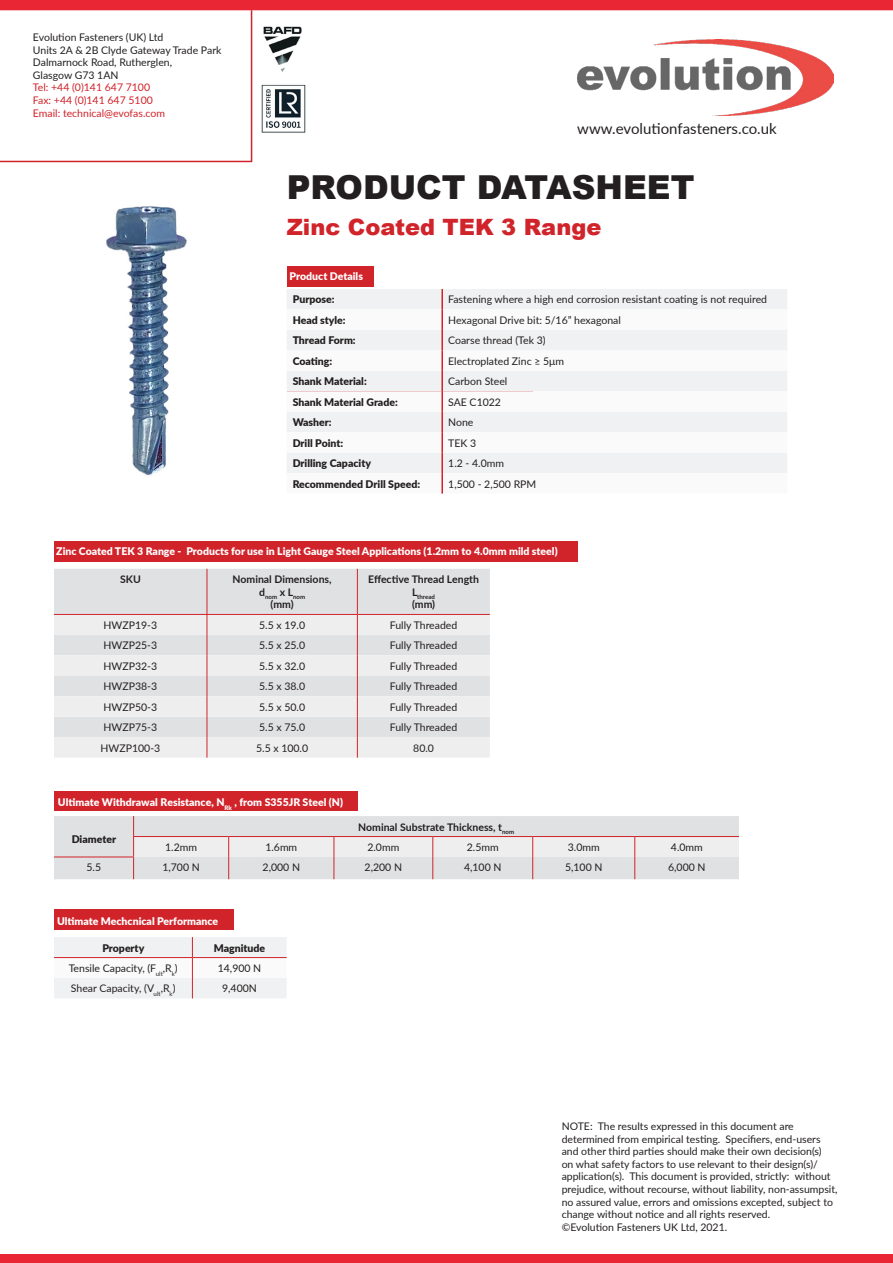
<style>
.page{position:relative;width:893px;height:1263px;background:#fff}
.page>*{position:absolute;margin:0;border:0;box-sizing:border-box;transform-origin:0 0}
.t1{font:900 33px "Arial";color:#231f20}
.t2{font:900 22.5px "Arial";color:#d1232a}
.t3{font:15px "Lato";color:#231f20}
.t4{font:10.5px/12.6px "Lato";color:#231f20}
.t5{font:900 10.5px "Lato";color:#fff}
.t6{font:900 10.5px "Lato";color:#231f20}
.t7{font:700 10.5px "Lato";color:#231f20}
.t8{font:10.5px "Lato";color:#d1232a}
.t9{font:700 6.15px "Lato";color:#231f20}
</style>
<div class="page">
<img style="left:106px;top:206px;width:182px;height:270px">
<div style="left:288px;top:266px;width:86px;height:21px;background:#d1232a"></div>
<div style="left:287px;top:289px;width:500px;height:20px;background:#f0f1f2"></div>
<svg style="left:287px;top:309px;width:500px;height:167px"></svg>
<hr style="left:441px;top:289px;width:2px;height:20px;background:#d1232a">
<hr style="left:441px;top:309px;width:2px;height:21px;background:#d1232a">
<hr style="left:441px;top:330px;width:2px;height:20px;background:#d1232a">
<hr style="left:441px;top:350px;width:2px;height:21px;background:#d1232a">
<hr style="left:441px;top:371px;width:2px;height:20px;background:#d1232a">
<hr style="left:441px;top:391px;width:2px;height:21px;background:#d1232a">
<hr style="left:441px;top:412px;width:2px;height:20px;background:#d1232a">
<hr style="left:441px;top:432px;width:2px;height:21px;background:#d1232a">
<hr style="left:441px;top:453px;width:2px;height:20px;background:#d1232a">
<hr style="left:441px;top:473px;width:2px;height:21px;background:#d1232a">
<div style="left:0;top:1254px;width:893px;height:9px;background:#e82634"></div>
<div style="left:54px;top:541px;width:523px;height:21px;background:#d1232a"></div>
<svg style="left:0;top:0;width:893px;height:163px"></svg>
<div style="left:54px;top:569px;width:436px;height:45px;background:#e0e1e3"></div>
<svg style="left:54px;top:615px;width:436px;height:143px;background:#e8e8e9"></svg>
<hr style="left:54px;top:614px;width:153px;height:1px;background:#d1232a">
<hr style="left:207px;top:614px;width:150px;height:1px;background:#d1232a">
<svg style="left:207px;top:615px;width:1px;height:143px"></svg>
<hr style="left:207px;top:569px;width:1px;height:45px;background:#d1232a">
<hr style="left:357px;top:569px;width:1px;height:45px;background:#d1232a">
<hr style="left:357px;top:614px;width:133px;height:1px;background:#d1232a">
<svg style="left:357px;top:615px;width:1px;height:143px"></svg>
<svg style="left:54px;top:816px;width:685px;height:63px;background:#e3e0e2"></svg>
<div style="left:54px;top:792px;width:303px;height:19px;background:#d1232a"></div>
<div style="left:54px;top:909px;width:179px;height:21px;background:#d1232a"></div>
<svg style="left:54px;top:937px;width:233px;height:61px"></svg>
<p class="t4" style="left:33px;top:30px;width:190px">Evolution Fasteners (UK) Ltd<br>Units 2A &amp; 2B Clyde Gateway Trade Park</p>
<p class="t4" style="left:33px;top:56px;width:141px">Dalmarnock Road, Rutherglen,</p>
<p class="t4" style="left:33px;top:68px;width:87px">Glasgow G73 1AN</p>
<p class="t8" style="left:33px;top:80px;width:119px">Tel: +44 (0)141 647 7100</p>
<p class="t8" style="left:33px;top:93px;width:121px">Fax: +44 (0)141 647 5100</p>
<p class="t8" style="left:33px;top:105px;width:134px">Email: technical@evofas.com</p>
<p class="t3" style="left:577px;top:118px;width:201px">www.evolutionfasteners.co.uk</p>
<p class="t1" style="left:287px;top:163px;width:409px">PRODUCT DATASHEET</p>
<p class="t2" style="left:287px;top:211px;width:316px">Zinc Coated TEK 3 Range</p>
<p class="t5" style="left:290px;top:268px;width:75px">Product Details</p>
<p class="t6" style="left:293px;top:292px;width:43px">Purpose:</p>
<p class="t4" style="left:448px;top:293px;width:320px">Fastening where a high end corrosion resistant coating is not required</p>
<p class="t6" style="left:293px;top:312px;width:55px">Head style:</p>
<p class="t4" style="left:448px;top:313px;width:174px">Hexagonal Drive bit: 5/16” hexagonal</p>
<p class="t6" style="left:293px;top:333px;width:65px">Thread Form:</p>
<p class="t4" style="left:448px;top:334px;width:99px">Coarse thread (Tek 3)</p>
<p class="t6" style="left:293px;top:353px;width:41px">Coating:</p>
<p class="t4" style="left:448px;top:354px;width:117px">Electroplated Zinc ≥ 5μm</p>
<p class="t6" style="left:293px;top:374px;width:76px">Shank Material:</p>
<p class="t4" style="left:448px;top:375px;width:61px">Carbon Steel</p>
<p class="t6" style="left:293px;top:394px;width:107px">Shank Material Grade:</p>
<p class="t4" style="left:448px;top:395px;width:54px">SAE C1022</p>
<p class="t6" style="left:293px;top:414px;width:41px">Washer:</p>
<p class="t4" style="left:448px;top:416px;width:27px">None</p>
<p class="t6" style="left:293px;top:435px;width:52px">Drill Point:</p>
<p class="t4" style="left:448px;top:436px;width:29px">TEK 3</p>
<p class="t6" style="left:293px;top:455px;width:80px">Drilling Capacity</p>
<p class="t4" style="left:448px;top:457px;width:57px">1.2 - 4.0mm</p>
<p class="t6" style="left:293px;top:476px;width:129px">Recommended Drill Speed:</p>
<p class="t4" style="left:448px;top:477px;width:90px">1,500 - 2,500 RPM</p>
<p class="t5" style="left:56px;top:543px;width:503px">Zinc Coated TEK 3 Range - Products for use in Light Gauge Steel Applications (1.2mm to 4.0mm mild steel)</p>
<p class="t7" style="left:120px;top:572px;width:22px">SKU</p>
<p class="t7" style="left:233px;top:572px;width:101px">Nominal Dimensions,</p>
<p class="t9" style="left:259px;top:593px;width:48px"><sup>d</sup>nom <sup>x</sup> <sup>L</sup>nom</p>
<p class="t7" style="left:271px;top:597px;width:25px">(mm)</p>
<p class="t7" style="left:368px;top:572px;width:112px">Effective Thread Length</p>
<p class="t9" style="left:412px;top:593px;width:24px"><sup>L</sup>thread</p>
<p class="t7" style="left:412px;top:597px;width:25px">(mm)</p>
<p class="t4" style="left:104px;top:618px;width:55px">HWZP19-3</p>
<p class="t4" style="left:259px;top:618px;width:48px">5.5 x 19.0</p>
<p class="t4" style="left:390px;top:618px;width:69px">Fully Threaded</p>
<p class="t4" style="left:104px;top:639px;width:55px">HWZP25-3</p>
<p class="t4" style="left:259px;top:639px;width:48px">5.5 x 25.0</p>
<p class="t4" style="left:390px;top:639px;width:69px">Fully Threaded</p>
<p class="t4" style="left:104px;top:659px;width:55px">HWZP32-3</p>
<p class="t4" style="left:259px;top:659px;width:48px">5.5 x 32.0</p>
<p class="t4" style="left:390px;top:659px;width:69px">Fully Threaded</p>
<p class="t4" style="left:104px;top:680px;width:55px">HWZP38-3</p>
<p class="t4" style="left:259px;top:680px;width:48px">5.5 x 38.0</p>
<p class="t4" style="left:390px;top:680px;width:69px">Fully Threaded</p>
<p class="t4" style="left:104px;top:700px;width:55px">HWZP50-3</p>
<p class="t4" style="left:259px;top:700px;width:48px">5.5 x 50.0</p>
<p class="t4" style="left:390px;top:700px;width:69px">Fully Threaded</p>
<p class="t4" style="left:104px;top:721px;width:55px">HWZP75-3</p>
<p class="t4" style="left:259px;top:721px;width:48px">5.5 x 75.0</p>
<p class="t4" style="left:390px;top:721px;width:69px">Fully Threaded</p>
<p class="t4" style="left:101px;top:741px;width:61px">HWZP100-3</p>
<p class="t4" style="left:256px;top:741px;width:54px">5.5 x 100.0</p>
<p class="t4" style="left:413px;top:741px;width:22px">80.0</p>
<p class="t5" style="left:58px;top:794px;width:287px">Ultimate Withdrawal Resistance, N<sub>Rk</sub> , from S355JR Steel (N)</p>
<p class="t6" style="left:72px;top:831px;width:46px">Diameter</p>
<p class="t7" style="left:358px;top:819px;width:157px">Nominal Substrate Thickness, t<sub>nom</sub></p>
<p class="t4" style="left:165px;top:840px;width:33px">1.2mm</p>
<p class="t4" style="left:265px;top:840px;width:33px">1.6mm</p>
<p class="t4" style="left:367px;top:840px;width:33px">2.0mm</p>
<p class="t4" style="left:467px;top:840px;width:33px">2.5mm</p>
<p class="t4" style="left:568px;top:840px;width:33px">3.0mm</p>
<p class="t4" style="left:671px;top:840px;width:33px">4.0mm</p>
<p class="t4" style="left:86px;top:861px;width:16px">5.5</p>
<p class="t4" style="left:162px;top:861px;width:39px">1,700 N</p>
<p class="t4" style="left:263px;top:861px;width:39px">2,000 N</p>
<p class="t4" style="left:365px;top:861px;width:39px">2,200 N</p>
<p class="t4" style="left:464px;top:861px;width:39px">4,100 N</p>
<p class="t4" style="left:565px;top:861px;width:39px">5,100 N</p>
<p class="t4" style="left:668px;top:861px;width:39px">6,000 N</p>
<p class="t5" style="left:57px;top:913px;width:163px">Ultimate Mechcnical Performance</p>
<p class="t6" style="left:102px;top:940px;width:44px">Property</p>
<p class="t6" style="left:214px;top:940px;width:53px">Magnitude</p>
<p class="t4" style="left:69px;top:961px;width:111px">Tensile Capacity, (F<sub>ult</sub>,R<sub>k</sub>)</p>
<p class="t4" style="left:218px;top:961px;width:45px">14,900 N</p>
<p class="t4" style="left:71px;top:982px;width:106px">Shear Capacity, (V<sub>ult</sub>,R<sub>k</sub>)</p>
<p class="t4" style="left:222px;top:982px;width:36px">9,400N</p>
<p class="t4" style="left:562px;top:1119px;width:277px">NOTE: The results expressed in this document are determined from empirical testing. Specifiers, end-users and other third parties should make their own decision(s)<br>on what safety factors to use relevant to their design(s)/ application(s). This document is provided, strictly: without prejudice, without recourse, without liability, non-assumpsit, no assured value, errors and omissions excepted, subject to change without notice and all rights reserved.</p>
<p class="t4" style="left:562px;top:1220px;width:167px">©Evolution Fasteners UK Ltd, 2021.</p>
</div>
